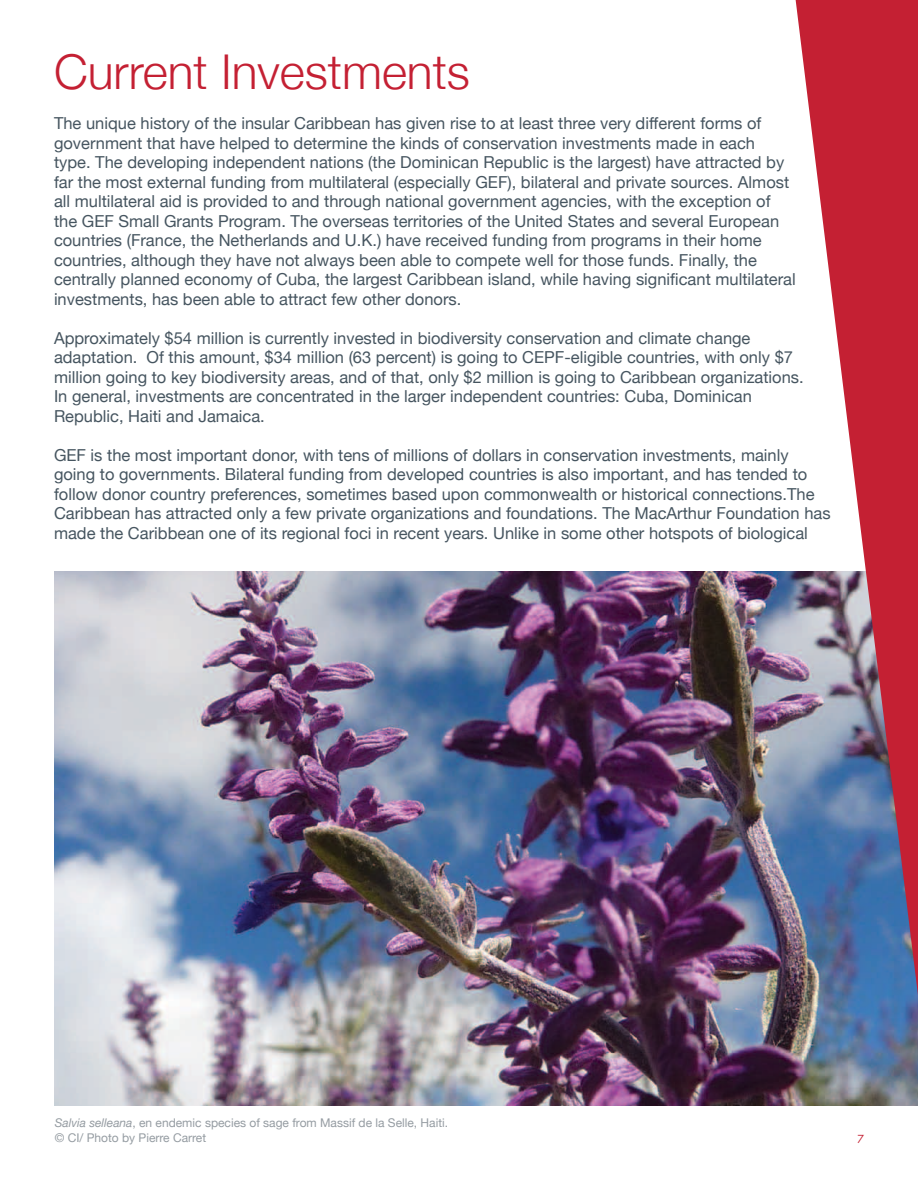
<style>
.page{position:relative;width:918px;height:1188px;background:#fff}
.page>*{position:absolute;margin:0;border:0;box-sizing:border-box;transform-origin:0 0}
.t1{font:300 48px "Helvetica Neue";color:#c42033}
.t2{font:16.5px/19.5px "Helvetica Neue";color:#465560}
.t3{font:12px/15px "Helvetica Neue";color:#959ca2}
.t4{font:10.8px "Futura";color:#c42033}
.s1{font-style:italic}
</style>
<div class="page">
<img style="left:55px;top:571px;width:863px;height:535px">
<svg style="left:796px;top:0;width:122px;height:995px"></svg>
<h1 class="t1" style="left:54px;top:42px;width:418px">Current Investments</h1>
<p class="t2" style="left:54px;top:113px;width:743px">The unique history of the insular Caribbean has given rise to at least three very different forms of government that have helped to determine the kinds of conservation investments made in each type. The developing independent nations (the Dominican Republic is the largest) have attracted by far the most external funding from multilateral (especially GEF), bilateral and private sources. Almost all multilateral aid is provided to and through national government agencies, with the exception of the GEF Small Grants Program. The overseas territories of the United States and several European countries (France, the Netherlands and U.K.) have received funding from programs in their home countries, although they have not always been able to compete well for those funds. Finally, the centrally planned economy of Cuba, the largest Caribbean island, while having significant multilateral investments, has been able to attract few other donors.</p>
<p class="t2" style="left:54px;top:328px;width:751px">Approximately $54 million is currently invested in biodiversity conservation and climate change adaptation. Of this amount, $34 million (63 percent) is going to CEPF-eligible countries, with only $7 million going to key biodiversity areas, and of that, only $2 million is going to Caribbean organizations.<br>In general, investments are concentrated in the larger independent countries: Cuba, Dominican Republic, Haiti and Jamaica.</p>
<p class="t2" style="left:54px;top:445px;width:778px">GEF is the most important donor, with tens of millions of dollars in conservation investments, mainly going to governments. Bilateral funding from developed countries is also important, and has tended to follow donor country preferences, sometimes based upon commonwealth or historical connections.The Caribbean has attracted only a few private organizations and foundations. The MacArthur Foundation has made the Caribbean one of its regional foci in recent years. Unlike in some other hotspots of biological</p>
<p class="t3" style="left:55px;top:1115px;width:395px"><span class="s1">Salvia selleana</span>, en endemic species of sage from Massif de la Selle, Haiti. © CI/ Photo by Pierre Carret</p>
<p class="t4" style="left:857px;top:1132px;width:8px">7</p>
</div>
